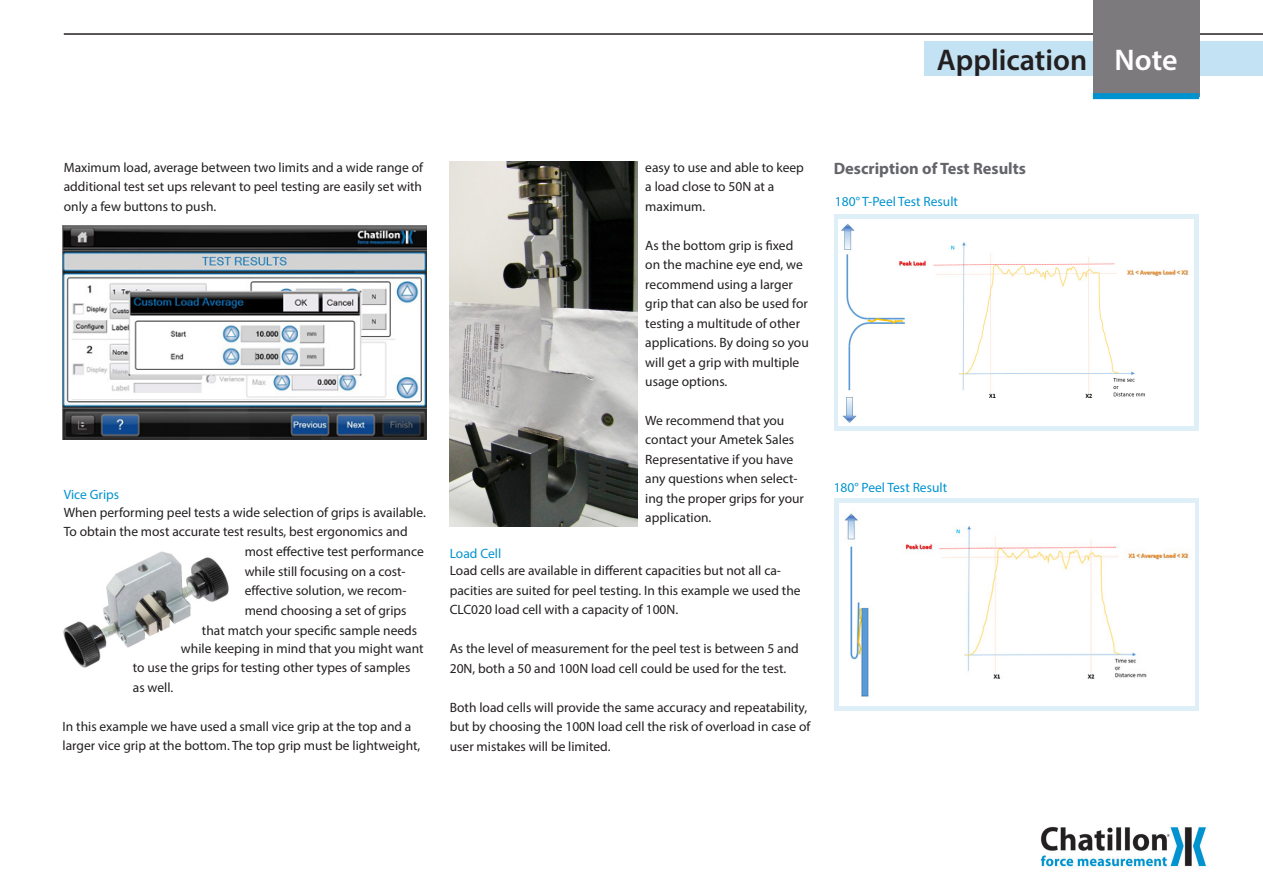
<style>
.page{position:relative;width:1263px;height:893px;background:#fff}
.page>*{position:absolute;margin:0;border:0;box-sizing:border-box;transform-origin:0 0}
.t1{font:600 30px "Myriad Pro";color:#231f20}
.t2{font:600 30px "Myriad Pro";color:#fff}
.t3{font:700 16.5px "Myriad Pro";color:#64656a}
.t4{font:13.5px/19.5px "Myriad Pro";color:#231f20}
.t5{font:13.5px "Myriad Pro";color:#0093d0}
</style>
<div class="page">
<hr style="left:64px;top:33px;width:1199px;height:2px;background:#231f20">
<div style="left:924px;top:42px;width:339px;height:34px;background:#c3e2f3"></div>
<div style="left:1093px;top:0;width:106px;height:96px;background:#7d7a7e"></div>
<div style="left:1093px;top:93px;width:106px;height:6px;background:#0093d0"></div>
<img style="left:1040px;top:826px;width:167px;height:41px">
<img style="left:63px;top:226px;width:364px;height:213px">
<img style="left:63px;top:551px;width:166px;height:117px">
<img style="left:450px;top:162px;width:188px;height:364px">
<div style="left:834px;top:214px;width:364px;height:217px;background:#dfeff8"></div>
<div style="left:839px;top:219px;width:355px;height:206px;background:#fff"></div>
<svg style="left:835px;top:498px;width:364px;height:213px;background:#e3f1f9"></svg>
<img style="left:840px;top:504px;width:355px;height:201px">
<p class="t1" style="left:937px;top:41px;width:152px">Application</p>
<p class="t2" style="left:1114px;top:41px;width:65px">Note</p>
<p class="t4" style="left:64px;top:157px;width:361px;text-align:justify">Maximum load, average between two limits and a wide range of additional test set ups relevant to peel testing are easily set with only a few buttons to push.</p>
<p class="t3" style="left:834px;top:158px;width:194px">Description of Test Results</p>
<p class="t4" style="left:645px;top:157px;width:160px">easy to use and able to keep a load close to 50N at a maximum.</p>
<p class="t4" style="left:645px;top:235px;width:165px">As the bottom grip is fixed on the machine eye end, we recommend using a larger grip that can also be used for testing a multitude of other applications. By doing so you will get a grip with multiple usage options.</p>
<p class="t5" style="left:835px;top:193px;width:125px">180° T-Peel Test Result</p>
<p class="t5" style="left:64px;top:486px;width:57px">Vice Grips</p>
<p class="t4" style="left:64px;top:502px;width:364px">When performing peel tests a wide selection of grips is available.</p>
<p class="t4" style="left:64px;top:522px;width:345px">To obtain the most accurate test results, best ergonomics and</p>
<p class="t4" style="left:245px;top:542px;width:181px">most effective test performance</p>
<p class="t4" style="left:245px;top:561px;width:163px">while still focusing on a cost-</p>
<p class="t4" style="left:245px;top:581px;width:163px">effective solution, we recom-</p>
<p class="t4" style="left:245px;top:600px;width:163px">mend choosing a set of grips</p>
<p class="t4" style="left:202px;top:620px;width:217px">that match your specific sample needs</p>
<p class="t4" style="left:133px;top:639px;width:292px;text-indent:48px">while keeping in mind that you might want to use the grips for testing other types of samples as well.</p>
<p class="t4" style="left:63px;top:716px;width:359px">In this example we have used a small vice grip at the top and a larger vice grip at the bottom. The top grip must be lightweight,</p>
<p class="t4" style="left:645px;top:410px;width:160px">We recommend that you contact your Ametek Sales<br>Representative if you have any questions when select&shy;ing the proper grips for your application.</p>
<p class="t5" style="left:450px;top:545px;width:53px">Load Cell</p>
<p class="t4" style="left:450px;top:561px;width:352px">Load cells are available in different capacities but not all ca&shy;pacities are suited for peel testing. In this example we used the<br>CLC020 load cell with a capacity of 100N.</p>
<p class="t4" style="left:450px;top:639px;width:351px">As the level of measurement for the peel test is between 5 and<br>20N, both a 50 and 100N load cell could be used for the test.</p>
<p class="t4" style="left:450px;top:697px;width:362px">Both load cells will provide the same accuracy and repeatability, but by choosing the 100N load cell the risk of overload in case of user mistakes will be limited.</p>
<p class="t5" style="left:834px;top:479px;width:115px">180° Peel Test Result</p>
</div>
